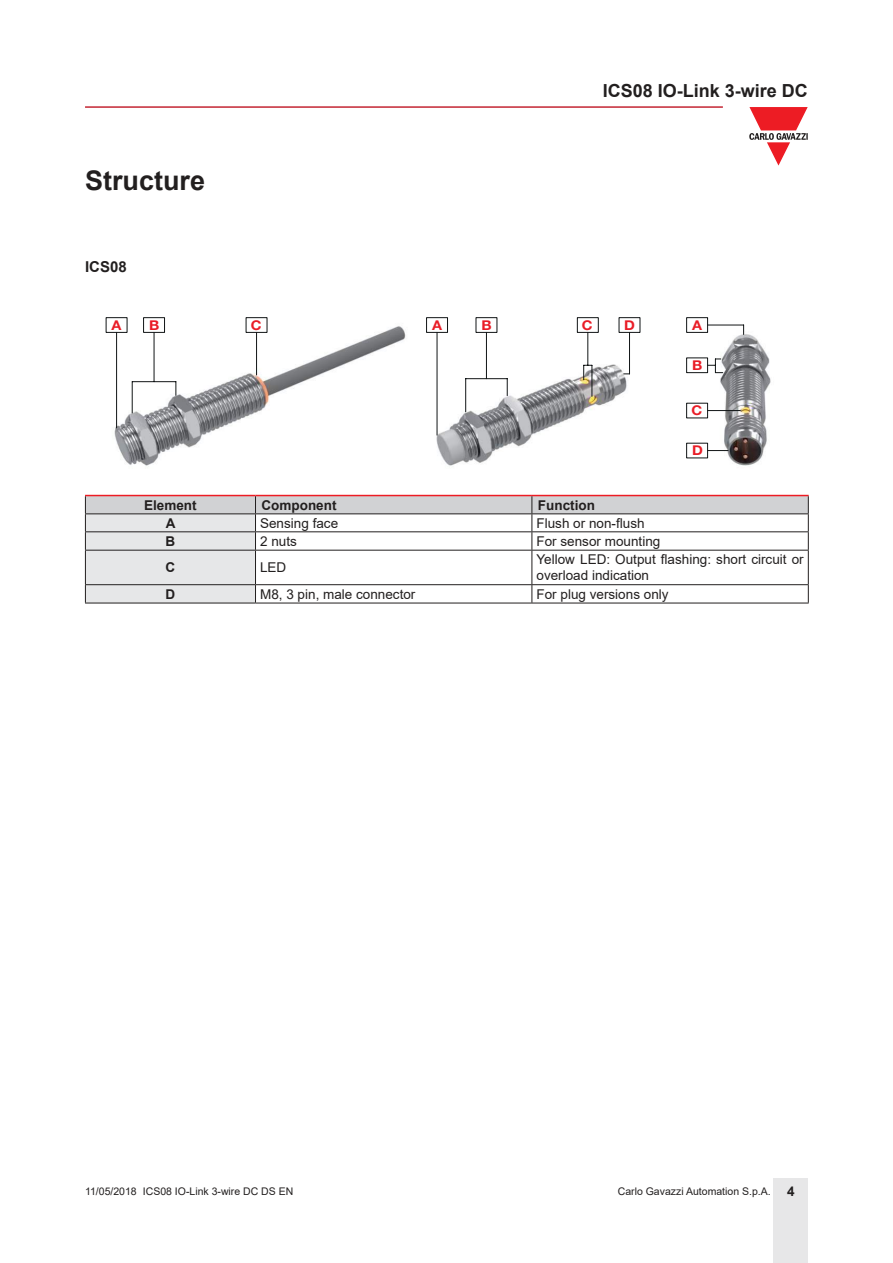
<style>
.page{position:relative;width:893px;height:1263px;background:#fff}
.page>*{position:absolute;margin:0;border:0;box-sizing:border-box;transform-origin:0 0}
.t1{font:700 27px "Arial";color:#221f1f}
.t2{font:700 18px "Arial";color:#221f1f}
.t3{font:700 15px "Arial";color:#221f1f}
.t4{font:13.5px/16.2px "Arial";color:#221f1f}
.t5{font:700 13.5px "Arial";color:#221f1f}
.t6{font:700 13.5px "Helvetica Neue LT Std";color:#e91d27;scale:1.08 1}
.t7{font:10.5px "Arial";color:#221f1f}
.s1{font-weight:700;font-size:13.5px}
</style>
<div class="page">
<hr style="left:85px;top:106px;width:638px;height:2px;background:#c42633">
<div style="left:774px;top:1178px;width:34px;height:85px;background:#e7e7e8"></div>
<svg style="left:749px;top:107px;width:59px;height:59px"></svg>
<img style="left:105px;top:317px;width:666px;height:149px">
<div style="left:106px;top:317px;width:21px;height:16px;border:1px solid #111516"></div>
<hr style="left:116px;top:332px;width:1px;height:96px;background:#111516">
<div style="left:686px;top:317px;width:22px;height:16px;border:1px solid #111516"></div>
<hr style="left:708px;top:325px;width:36px;height:1px;background:#111516">
<div style="left:619px;top:317px;width:21px;height:16px;border:1px solid #111516"></div>
<hr style="left:629px;top:332px;width:1px;height:42px;background:#111516">
<div style="left:143px;top:317px;width:22px;height:16px;border:1px solid #111516"></div>
<hr style="left:154px;top:332px;width:1px;height:50px;background:#111516">
<hr style="left:132px;top:381px;width:44px;height:1px;background:#111516">
<hr style="left:132px;top:382px;width:1px;height:31px;background:#111516">
<svg style="left:175px;top:382px;width:1px;height:13px"></svg>
<div style="left:246px;top:317px;width:21px;height:16px;border:1px solid #111516"></div>
<hr style="left:256px;top:332px;width:1px;height:43px;background:#111516">
<div style="left:426px;top:317px;width:22px;height:16px;border:1px solid #111516"></div>
<hr style="left:437px;top:332px;width:1px;height:103px;background:#111516">
<div style="left:476px;top:317px;width:21px;height:16px;border:1px solid #111516"></div>
<hr style="left:486px;top:332px;width:1px;height:47px;background:#111516">
<hr style="left:466px;top:378px;width:41px;height:1px;background:#111516">
<hr style="left:465px;top:379px;width:1px;height:33px;background:#111516">
<svg style="left:507px;top:379px;width:1px;height:17px"></svg>
<div style="left:577px;top:317px;width:22px;height:16px;border:1px solid #111516"></div>
<hr style="left:587px;top:332px;width:1px;height:33px;background:#111516">
<hr style="left:591px;top:365px;width:1px;height:31px;background:#111516">
<svg style="left:583px;top:365px;width:9px;height:15px"></svg>
<div style="left:686px;top:357px;width:22px;height:16px;border:1px solid #111516"></div>
<svg style="left:708px;top:359px;width:15px;height:14px"></svg>
<div style="left:686px;top:403px;width:22px;height:15px;border:1px solid #111516"></div>
<hr style="left:708px;top:410px;width:32px;height:1px;background:#111516">
<div style="left:686px;top:443px;width:22px;height:15px;border:1px solid #111516"></div>
<svg style="left:708px;top:450px;width:20px;height:1px"></svg>
<svg style="left:85px;top:495px;width:724px;height:108px"></svg>
<hr style="left:85px;top:603px;width:170px;height:1px;background:#221f1f">
<hr style="left:255px;top:603px;width:277px;height:1px;background:#221f1f">
<hr style="left:532px;top:603px;width:277px;height:1px;background:#221f1f">
<h1 class="t1" style="left:85px;top:170px;width:122px">Structure</h1>
<p class="t3" style="left:85px;top:261px;width:43px">ICS08</p>
<h2 class="t2" style="left:603px;top:83px;width:207px">ICS08 IO-Link 3-wire DC</h2>
<p class="t6" style="left:112px;top:317px;width:11px">A</p>
<p class="t6" style="left:149px;top:317px;width:11px">B</p>
<p class="t6" style="left:251px;top:317px;width:11px">C</p>
<p class="t6" style="left:432px;top:317px;width:11px">A</p>
<p class="t6" style="left:481px;top:317px;width:11px">B</p>
<p class="t6" style="left:582px;top:317px;width:11px">C</p>
<p class="t6" style="left:624px;top:317px;width:11px">D</p>
<p class="t6" style="left:692px;top:317px;width:11px">A</p>
<p class="t6" style="left:692px;top:357px;width:11px">B</p>
<p class="t6" style="left:691px;top:403px;width:11px">C</p>
<p class="t6" style="left:692px;top:443px;width:11px">D</p>
<p class="t5" style="left:144px;top:500px;width:54px">Element</p>
<p class="t5" style="left:261px;top:500px;width:76px">Component</p>
<p class="t5" style="left:538px;top:500px;width:58px">Function</p>
<p class="t5" style="left:166px;top:518px;width:11px">A</p>
<p class="t4" style="left:260px;top:516px;width:80px">Sensing face</p>
<p class="t4" style="left:536px;top:515px;width:110px">Flush or non-昀氀ush</p>
<p class="t5" style="left:166px;top:536px;width:11px">B</p>
<p class="t4" style="left:260px;top:534px;width:38px">2 nuts</p>
<p class="t4" style="left:536px;top:534px;width:125px">For sensor mounting</p>
<p class="t5" style="left:166px;top:562px;width:11px">C</p>
<p class="t4" style="left:260px;top:559px;width:28px">LED</p>
<p class="t4" style="left:536px;top:551px;width:269px">Yellow LED: Output 昀氀ashing: short circuit or overload indication</p>
<p class="t5" style="left:166px;top:589px;width:11px">D</p>
<p class="t4" style="left:260px;top:587px;width:157px">M8, 3 pin, male connector</p>
<p class="t4" style="left:536px;top:587px;width:134px">For plug versions only</p>
<p class="t7" style="left:85px;top:1187px;width:210px">11/05/2018 ICS08 IO-Link 3-wire DC DS EN</p>
<p class="t7" style="left:618px;top:1187px;width:178px">Carlo Gavazzi Automation S.p.A. <span class="s1">4</span></p>
</div>
